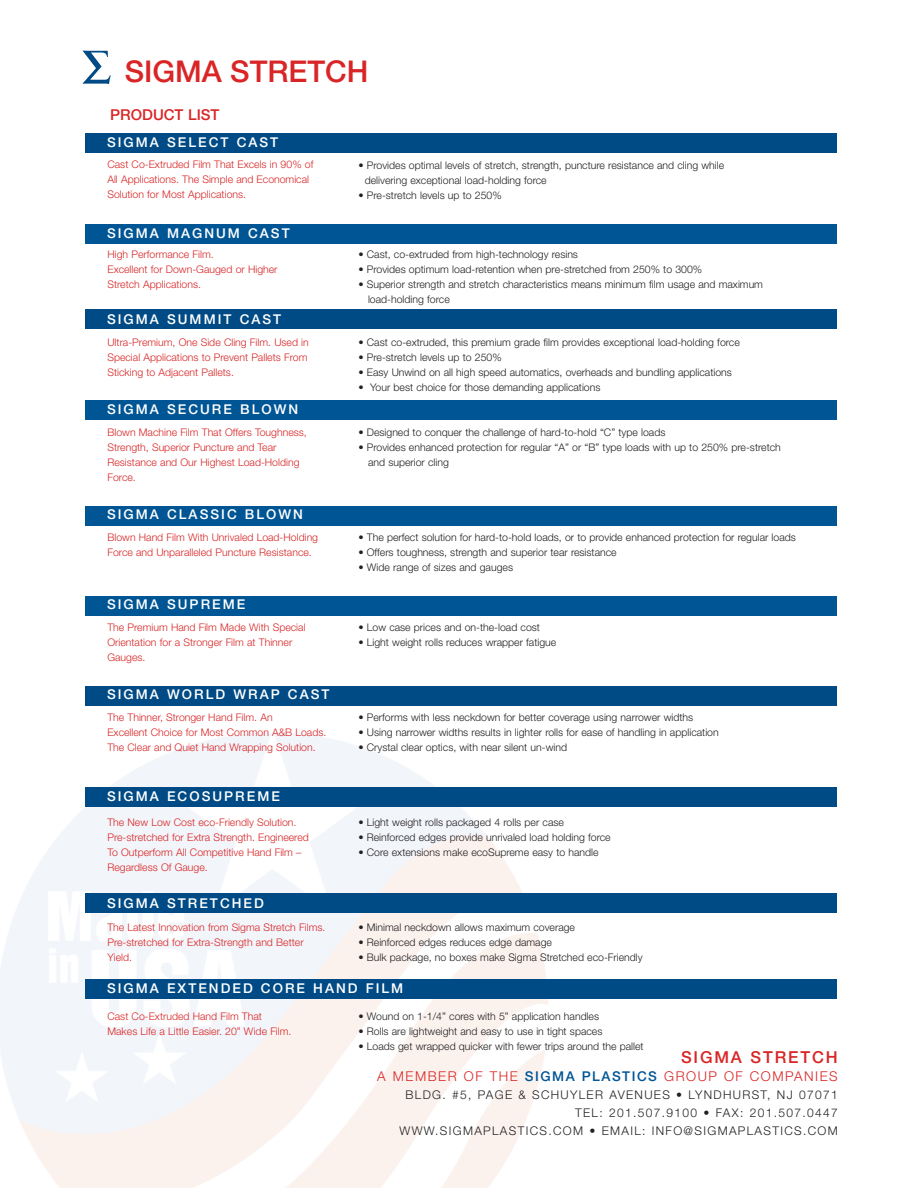
<style>
.page{position:relative;width:918px;height:1188px;background:#fff}
.page>*{position:absolute;margin:0;border:0;box-sizing:border-box;transform-origin:0 0}
.t1{font:500 30px "Helvetica Neue";color:#d92526}
.t2{font:500 16.5px "Helvetica Neue";letter-spacing:.11em;color:#d92526}
.t3{font:500 15px "Helvetica Neue";color:#d92526}
.t4{font:500 13.5px "Helvetica Neue";letter-spacing:.15em;color:#fff}
.t5{font:300 13.5px "Helvetica Neue";letter-spacing:.11em;color:#d92526}
.t6{font:300 12px/18px "Helvetica Neue";letter-spacing:.11em;color:#231f20;text-align:right}
.t7{font:300 10.5px/15px "Helvetica Neue";color:#231f20}
.t8{font:300 10.5px/15px "Helvetica Neue";color:#d92526}
.s1{font-weight:500;color:#005595}
</style>
<div class="page">
<img style="left:0;top:733px;width:556px;height:455px">
<div style="left:85px;top:980px;width:752px;height:19px;background:#004b85"></div>
<div style="left:85px;top:893px;width:752px;height:20px;background:#004b85"></div>
<div style="left:85px;top:134px;width:752px;height:19px;background:#004b85"></div>
<div style="left:85px;top:224px;width:752px;height:19px;background:#005595"></div>
<div style="left:85px;top:309px;width:752px;height:19px;background:#004b85"></div>
<div style="left:85px;top:400px;width:752px;height:20px;background:#005595"></div>
<div style="left:85px;top:506px;width:752px;height:20px;background:#005595"></div>
<div style="left:85px;top:596px;width:752px;height:19px;background:#005595"></div>
<div style="left:85px;top:686px;width:752px;height:19px;background:#004b85"></div>
<div style="left:85px;top:787px;width:752px;height:20px;background:#004b85"></div>
<svg style="left:82px;top:51px;width:29px;height:33px"></svg>
<h1 class="t1" style="left:125px;top:61px;width:245px">SIGMA STRETCH</h1>
<h3 class="t3" style="left:110px;top:109px;width:111px">PRODUCT LIST</h3>
<p class="t4" style="left:107px;top:137px;width:173px">SIGMA SELECT CAST</p>
<p class="t8" style="left:107px;top:158px;width:207px">Cast Co-Extruded Film That Excels in 90% of<br>All Applications. The Simple and Economical<br>Solution for Most Applications.</p>
<p class="t4" style="left:107px;top:229px;width:184px">SIGMA MAGNUM CAST</p>
<p class="t8" style="left:107px;top:248px;width:172px">High Performance Film.<br>Excellent for Down-Gauged or Higher<br>Stretch Applications.</p>
<p class="t4" style="left:107px;top:314px;width:176px">SIGMA SUMMIT CAST</p>
<p class="t8" style="left:107px;top:336px;width:203px">Ultra-Premium, One Side Cling Film. Used in<br>Special Applications to Prevent Pallets From<br>Sticking to Adjacent Pallets.</p>
<p class="t4" style="left:107px;top:404px;width:193px">SIGMA SECURE BLOWN</p>
<p class="t8" style="left:107px;top:426px;width:201px">Blown Machine Film That Offers Toughness,<br>Strength, Superior Puncture and Tear<br>Resistance and Our Highest Load-Holding<br>Force.</p>
<p class="t4" style="left:107px;top:510px;width:197px">SIGMA CLASSIC BLOWN</p>
<p class="t8" style="left:107px;top:531px;width:212px">Blown Hand Film With Unrivaled Load-Holding<br>Force and Unparalleled Puncture Resistance.</p>
<p class="t4" style="left:107px;top:600px;width:140px">SIGMA SUPREME</p>
<p class="t8" style="left:107px;top:621px;width:200px">The Premium Hand Film Made With Special<br>Orientation for a Stronger Film at Thinner<br>Gauges.</p>
<p class="t4" style="left:107px;top:690px;width:224px">SIGMA WORLD WRAP CAST</p>
<p class="t8" style="left:107px;top:711px;width:220px">The Thinner, Stronger Hand Film. An<br>Excellent Choice for Most Common A&amp;B Loads.<br>The Clear and Quiet Hand Wrapping Solution.</p>
<p class="t4" style="left:107px;top:792px;width:174px">SIGMA ECOSUPREME</p>
<p class="t8" style="left:107px;top:816px;width:203px">The New Low Cost eco-Friendly Solution.<br>Pre-stretched for Extra Strength. Engineered To Outperform All Competitive Hand Film – Regardless Of Gauge.</p>
<p class="t4" style="left:107px;top:898px;width:158px">SIGMA STRETCHED</p>
<p class="t8" style="left:107px;top:921px;width:219px">The Latest Innovation from Sigma Stretch Films.<br>Pre-stretched for Extra-Strength and Better<br>Yield.</p>
<p class="t7" style="left:365px;top:159px;width:361px;text-indent:-6px">• Provides optimal levels of stretch, strength, puncture resistance and cling while delivering exceptional load-holding force</p>
<p class="t7" style="left:358px;top:189px;width:145px">• Pre-stretch levels up to 250%</p>
<p class="t7" style="left:358px;top:248px;width:221px">• Cast, co-extruded from high-technology resins</p>
<p class="t7" style="left:358px;top:263px;width:345px">• Provides optimum load-retention when pre-stretched from 250% to 300%</p>
<p class="t7" style="left:368px;top:278px;width:397px;text-indent:-10px">• Superior strength and stretch characteristics means minimum film usage and maximum load-holding force</p>
<p class="t7" style="left:358px;top:336px;width:383px">• Cast co-extruded, this premium grade film provides exceptional load-holding force</p>
<p class="t7" style="left:358px;top:351px;width:145px">• Pre-stretch levels up to 250%</p>
<p class="t7" style="left:358px;top:366px;width:375px">• Easy Unwind on all high speed automatics, overheads and bundling applications</p>
<p class="t7" style="left:358px;top:381px;width:244px">• Your best choice for those demanding applications</p>
<p class="t7" style="left:358px;top:426px;width:309px">• Designed to conquer the challenge of hard-to-hold “C” type loads</p>
<p class="t7" style="left:368px;top:441px;width:414px;text-indent:-10px">• Provides enhanced protection for regular “A” or “B” type loads with up to 250% pre-stretch and superior cling</p>
<p class="t7" style="left:358px;top:531px;width:439px">• The perfect solution for hard-to-hold loads, or to provide enhanced protection for regular loads</p>
<p class="t7" style="left:358px;top:546px;width:260px">• Offers toughness, strength and superior tear resistance</p>
<p class="t7" style="left:358px;top:561px;width:156px">• Wide range of sizes and gauges</p>
<p class="t7" style="left:358px;top:621px;width:183px">• Low case prices and on-the-load cost</p>
<p class="t7" style="left:358px;top:636px;width:199px">• Light weight rolls reduces wrapper fatigue</p>
<p class="t7" style="left:358px;top:711px;width:336px">• Performs with less neckdown for better coverage using narrower widths</p>
<p class="t7" style="left:358px;top:726px;width:362px">• Using narrower widths results in lighter rolls for ease of handling in application</p>
<p class="t7" style="left:358px;top:741px;width:210px">• Crystal clear optics, with near silent un-wind</p>
<p class="t7" style="left:358px;top:816px;width:207px">• Light weight rolls packaged 4 rolls per case</p>
<p class="t7" style="left:358px;top:831px;width:254px">• Reinforced edges provide unrivaled load holding force</p>
<p class="t7" style="left:358px;top:846px;width:242px">• Core extensions make ecoSupreme easy to handle</p>
<p class="t7" style="left:358px;top:921px;width:218px">• Minimal neckdown allows maximum coverage</p>
<p class="t7" style="left:358px;top:936px;width:195px">• Reinforced edges reduces edge damage</p>
<p class="t7" style="left:358px;top:951px;width:286px">• Bulk package, no boxes make Sigma Stretched eco-Friendly</p>
<p class="t4" style="left:107px;top:984px;width:298px">SIGMA EXTENDED CORE HAND FILM</p>
<p class="t8" style="left:107px;top:1010px;width:186px">Cast Co-Extruded Hand Film That<br>Makes Life a Little Easier. 20” Wide Film.</p>
<p class="t7" style="left:358px;top:1010px;width:242px">• Wound on 1-1/4” cores with 5” application handles</p>
<p class="t7" style="left:358px;top:1025px;width:246px">• Rolls are lightweight and easy to use in tight spaces</p>
<p class="t7" style="left:358px;top:1040px;width:287px">• Loads get wrapped quicker with fewer trips around the pallet</p>
<h2 class="t2" style="left:681px;top:1051px;width:158px">SIGMA STRETCH</h2>
<p class="t5" style="left:377px;top:1071px;width:462px">A MEMBER OF THE <span class="s1">SIGMA PLASTICS</span> GROUP OF COMPANIES</p>
<p class="t6" style="left:400px;top:1086px;width:440px">BLDG. #5, PAGE &amp; SCHUYLER AVENUES • LYNDHURST, NJ 07071<br>TEL: 201.507.9100 • FAX: 201.507.0447<br>WWW.SIGMAPLASTICS.COM • EMAIL: INFO@SIGMAPLASTICS.COM</p>
</div>
